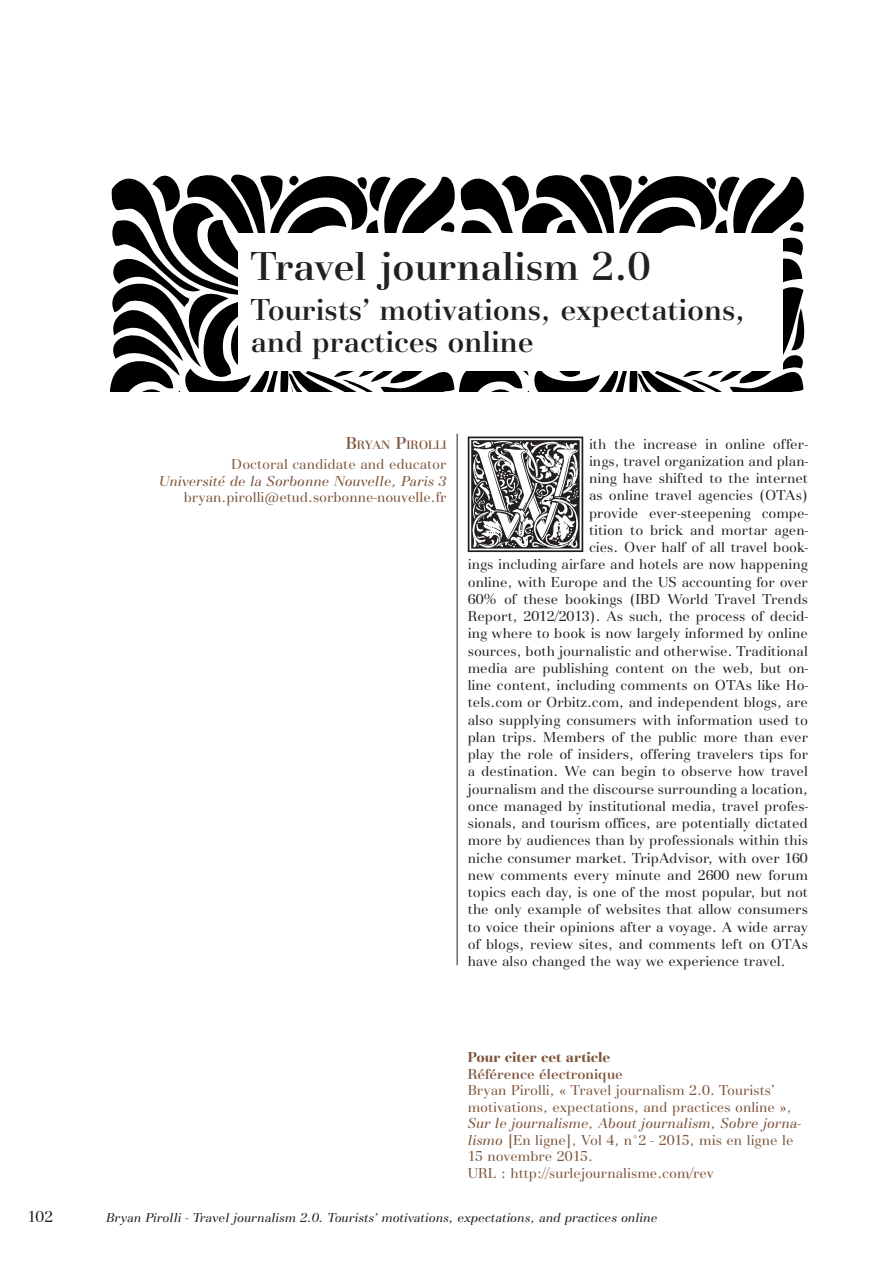
<style>
.page{position:relative;width:893px;height:1263px;background:#fff}
.page>*{position:absolute;margin:0;border:0;box-sizing:border-box;transform-origin:0 0}
._1er_paragraphe{font:144.3px "Goudy Initialen";color:#231f20}
.Titre_1{font:500 42px "Basilia T";color:#231f20}
.titre2{font:500 31.5px/31.5px "Basilia T";color:#231f20}
.t1{font:16.5px "Basilia T";color:#231f20}
._1er_paragraphe-2{font:15px "Basilia T";color:#231f20}
.auteur_fonction_emai{font:15px/16.5px "Basilia T";color:#7e5439}
.Auteur_centre_de_rec{font:italic 15px "Basilia T";color:#7e5439}
.t2{font:500 15px "Basilia T";color:#7e5439}
.t3{font:700 15px "Basilia T";color:#7e5439}
.t4{font:italic 13.5px "Basilia T";color:#231f20}
.auteur{font:500 12.6px "Basilia T";color:#7e5439}
.s1{font-size:18px}
.s2{font-style:italic}
</style>
<div class="page">
<svg style="left:110px;top:174px;width:695px;height:217px"></svg>
<hr style="left:457px;top:434px;width:1px;height:531px;background:#231f20">
<div style="left:238px;top:234px;width:544px;height:137px;background:#fff"></div>
<p class="t1" style="left:27px;top:1207px;width:27px">102</p>
<p class="Titre_1" style="left:251px;top:242px;width:401px">Travel journalism 2.0</p>
<p class="titre2" style="left:251px;top:294px;width:496px">Tourists’ motivations, expectations, and practices online</p>
<p class="auteur" style="left:346px;top:437px;width:102px"><span class="s1">B</span>RYAN <span class="s1">P</span>IROLLI</p>
<p class="auteur_fonction_emai" style="left:231px;top:456px;width:217px">Doctoral candidate and educator</p>
<p class="Auteur_centre_de_rec" style="left:159px;top:473px;width:289px">Université de la Sorbonne Nouvelle, Paris 3</p>
<p class="auteur_fonction_emai" style="left:184px;top:489px;width:264px">bryan.pirolli@etud.sorbonne-nouvelle.fr</p>
<p class="_1er_paragraphe" style="left:468px;top:418px;width:123px">W</p>
<p class="_1er_paragraphe-2" style="left:589px;top:435px;width:220px">ith the increase in online offer-</p>
<p class="_1er_paragraphe-2" style="left:589px;top:452px;width:220px">ings, travel organization and plan-</p>
<p class="_1er_paragraphe-2" style="left:589px;top:470px;width:220px">ning have shifted to the internet</p>
<p class="_1er_paragraphe-2" style="left:589px;top:487px;width:220px">as online travel agencies (OTAs)</p>
<p class="_1er_paragraphe-2" style="left:589px;top:504px;width:220px">provide ever-steepening compe-</p>
<p class="_1er_paragraphe-2" style="left:589px;top:521px;width:220px">tition to brick and mortar agen-</p>
<p class="_1er_paragraphe-2" style="left:589px;top:539px;width:220px">cies. Over half of all travel book-</p>
<p class="_1er_paragraphe-2" style="left:468px;top:556px;width:342px">ings including airfare and hotels are now happening</p>
<p class="_1er_paragraphe-2" style="left:468px;top:573px;width:342px">online, with Europe and the US accounting for over</p>
<p class="_1er_paragraphe-2" style="left:468px;top:590px;width:342px">60% of these bookings (IBD World Travel Trends</p>
<p class="_1er_paragraphe-2" style="left:468px;top:608px;width:342px">Report, 2012/2013). As such, the process of decid-</p>
<p class="_1er_paragraphe-2" style="left:468px;top:625px;width:342px">ing where to book is now largely informed by online</p>
<p class="_1er_paragraphe-2" style="left:468px;top:642px;width:342px">sources, both journalistic and otherwise. Traditional</p>
<p class="_1er_paragraphe-2" style="left:468px;top:659px;width:342px">media are publishing content on the web, but on-</p>
<p class="_1er_paragraphe-2" style="left:468px;top:677px;width:342px">line content, including comments on OTAs like Ho-</p>
<p class="_1er_paragraphe-2" style="left:468px;top:694px;width:342px">tels.com or Orbitz.com, and independent blogs, are</p>
<p class="_1er_paragraphe-2" style="left:468px;top:711px;width:342px">also supplying consumers with information used to</p>
<p class="_1er_paragraphe-2" style="left:468px;top:728px;width:342px">plan trips. Members of the public more than ever</p>
<p class="_1er_paragraphe-2" style="left:468px;top:746px;width:342px">play the role of insiders, offering travelers tips for</p>
<p class="_1er_paragraphe-2" style="left:468px;top:763px;width:342px">a destination. We can begin to observe how travel</p>
<p class="_1er_paragraphe-2" style="left:468px;top:780px;width:342px">journalism and the discourse surrounding a location,</p>
<p class="_1er_paragraphe-2" style="left:468px;top:797px;width:342px">once managed by institutional media, travel profes-</p>
<p class="_1er_paragraphe-2" style="left:468px;top:815px;width:342px">sionals, and tourism offices, are potentially dictated</p>
<p class="_1er_paragraphe-2" style="left:468px;top:832px;width:342px">more by audiences than by professionals within this</p>
<p class="_1er_paragraphe-2" style="left:468px;top:849px;width:342px">niche consumer market. TripAdvisor, with over 160</p>
<p class="_1er_paragraphe-2" style="left:468px;top:866px;width:342px">new comments every minute and 2600 new forum</p>
<p class="_1er_paragraphe-2" style="left:468px;top:884px;width:342px">topics each day, is one of the most popular, but not</p>
<p class="_1er_paragraphe-2" style="left:468px;top:901px;width:342px">the only example of websites that allow consumers</p>
<p class="_1er_paragraphe-2" style="left:468px;top:918px;width:342px">to voice their opinions after a voyage. A wide array</p>
<p class="_1er_paragraphe-2" style="left:468px;top:935px;width:342px">of blogs, review sites, and comments left on OTAs</p>
<p class="_1er_paragraphe-2" style="left:468px;top:953px;width:319px">have also changed the way we experience travel.</p>
<p class="t3" style="left:468px;top:1049px;width:144px">Pour citer cet article</p>
<p class="t2" style="left:468px;top:1065px;width:157px">Référence électronique</p>
<p class="auteur_fonction_emai" style="left:468px;top:1082px;width:335px">Bryan Pirolli, « Travel journalism 2.0. Tourists’ motivations, expectations, and practices online », <span class="s2">Sur le journalisme, About journalism, Sobre jorna&shy;lismo</span> [En ligne], Vol 4, n°2 - 2015, mis en ligne le 15 novembre 2015.<br>URL : http://surlejournalisme.com/rev</p>
<p class="t4" style="left:106px;top:1211px;width:553px">Bryan Pirolli - Travel journalism 2.0. Tourists’ motivations, expectations, and practices online</p>
</div>
